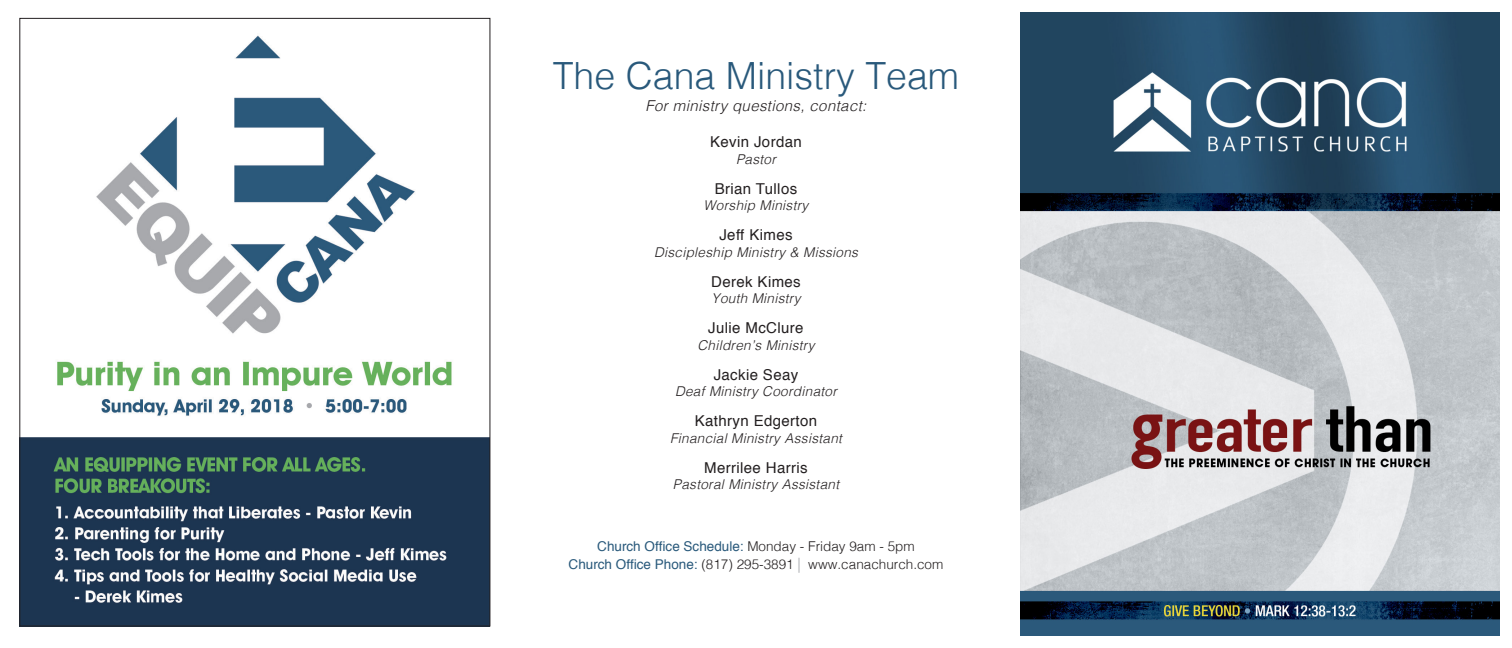
<style>
.page{position:relative;width:1512px;height:648px;background:#fff}
.page>*{position:absolute;margin:0;border:0;box-sizing:border-box;transform-origin:0 0}
.t1{font:300 37.5px "Helvetica";color:#29597b}
.t2{font:15px "Helvetica";letter-spacing:.025em;color:#231f20}
.t3{font:italic 300 15px "Helvetica";letter-spacing:.025em;color:#231f20}
.t4{font:italic 300 13.5px "Helvetica";letter-spacing:.025em;color:#231f20}
.t5{font:300 13.5px "Helvetica";color:#231f20}
.t6{font:13.5px "Helvetica";color:#29597b}
.s1{font-weight:300;color:#231f20}
.s2{font-weight:400;color:#29597b}
.s3{font-size:15px;color:#a8a9ad}
</style>
<div class="page">
<img style="left:1021px;top:13px;width:478px;height:622px">
<img style="left:21px;top:35px;width:467px;height:589px">
<p class="t1" style="left:553px;top:43px;width:408px">The Cana Ministry Team</p>
<p class="t3" style="left:646px;top:93px;width:222px">For ministry questions, contact:</p>
<p class="t2" style="left:710px;top:130px;width:93px">Kevin Jordan</p>
<p class="t4" style="left:736px;top:147px;width:41px">Pastor</p>
<p class="t2" style="left:715px;top:177px;width:84px">Brian Tullos</p>
<p class="t4" style="left:704px;top:194px;width:106px">Worship Ministry</p>
<p class="t2" style="left:719px;top:223px;width:75px">Jeff Kimes</p>
<p class="t4" style="left:654px;top:240px;width:205px">Discipleship Ministry &amp; Missions</p>
<p class="t2" style="left:711px;top:270px;width:91px">Derek Kimes</p>
<p class="t4" style="left:711px;top:287px;width:91px">Youth Ministry</p>
<p class="t2" style="left:708px;top:316px;width:97px">Julie McClure</p>
<p class="t4" style="left:697px;top:333px;width:119px">Children’s Ministry</p>
<p class="t2" style="left:714px;top:363px;width:86px">Jackie Seay</p>
<p class="t4" style="left:675px;top:380px;width:163px">Deaf Ministry Coordinator</p>
<p class="t2" style="left:695px;top:409px;width:124px">Kathryn Edgerton</p>
<p class="t4" style="left:670px;top:426px;width:173px">Financial Ministry Assistant</p>
<p class="t2" style="left:704px;top:456px;width:105px">Merrilee Harris</p>
<p class="t4" style="left:673px;top:473px;width:168px">Pastoral Ministry Assistant</p>
<p class="t6" style="left:597px;top:536px;width:319px">Church Office Schedule: <span class="s1">Monday - Friday 9am - 5pm</span></p>
<p class="t5" style="left:569px;top:552px;width:376px"><span class="s2">Church Office Phone:</span> (817) 295-3891 <span class="s3">|</span> www.canachurch.com</p>
</div>
